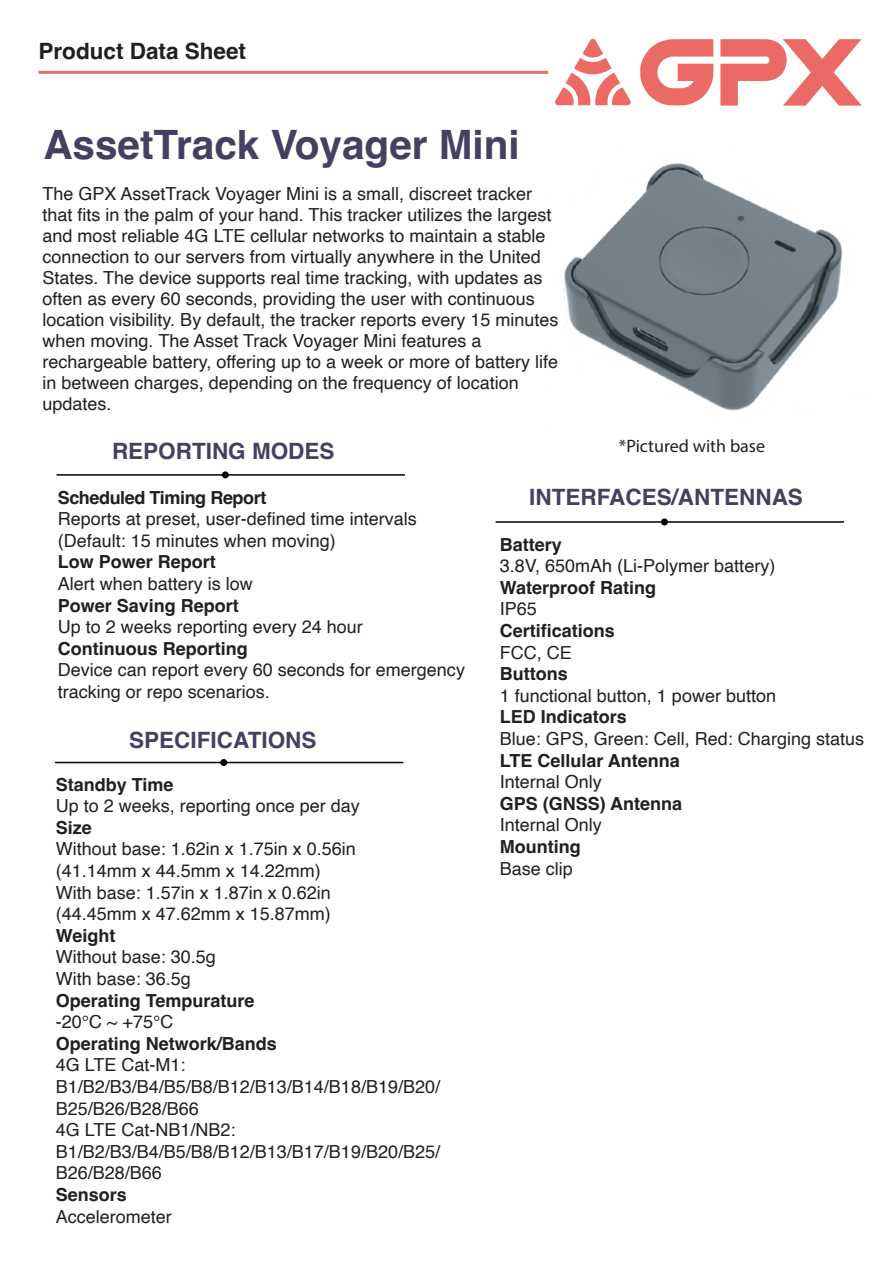
<style>
.page{position:relative;width:893px;height:1263px;background:#fff}
.page>*{position:absolute;margin:0;border:0;box-sizing:border-box;transform-origin:0 0}
.t1{font:700 40.5px "Helvetica";color:#434061}
.t2{font:700 22.5px "Helvetica";color:#444061}
.t3{font:700 22.5px "Helvetica";color:#231f20}
.t4{font:18px/21.6px "Helvetica";color:#231f20}
.t5{font:700 18px "Helvetica";color:#231f20}
.t6{font:700 18px "Helvetica";letter-spacing:-.025em;color:#231f20}
.t7{font:18px "Myriad Pro";color:#231f20}
</style>
<div class="page">
<svg style="left:640px;top:39px;width:74px;height:67px"></svg>
<svg style="left:720px;top:39px;width:142px;height:67px"></svg>
<svg style="left:555px;top:39px;width:76px;height:66px"></svg>
<hr style="left:39px;top:71px;width:509px;height:3px;background:#ec6a65">
<hr style="left:57px;top:474px;width:348px;height:2px;background:#010101">
<div style="left:222px;top:471px;width:7px;height:7px;background:#010101;border-radius:50%"></div>
<hr style="left:55px;top:762px;width:348px;height:1px;background:#010101">
<div style="left:220px;top:759px;width:7px;height:7px;background:#010101;border-radius:50%"></div>
<hr style="left:496px;top:521px;width:348px;height:2px;background:#010101">
<div style="left:661px;top:518px;width:7px;height:7px;background:#010101;border-radius:50%"></div>
<img style="left:562px;top:163px;width:283px;height:248px">
<p class="t3" style="left:39px;top:37px;width:209px">Product Data Sheet</p>
<h1 class="t1" style="left:43px;top:120px;width:478px">AssetTrack Voyager Mini</h1>
<p class="t4" style="left:43px;top:184px;width:517px;line-height:21px">The GPX AssetTrack Voyager Mini is a small, discreet tracker that fits in the palm of your hand. This tracker utilizes the largest and most reliable 4G LTE cellular networks to maintain a stable connection to our servers from virtually anywhere in the United States. The device supports real time tracking, with updates as often as every 60 seconds, providing the user with continuous location visibility. By default, the tracker reports every 15 minutes when moving. The Asset Track Voyager Mini features a rechargeable battery, offering up to a week or more of battery life in between charges, depending on the frequency of location updates.</p>
<p class="t2" style="left:112px;top:437px;width:224px">REPORTING MODES</p>
<p class="t7" style="left:619px;top:435px;width:148px">*Pictured with base</p>
<p class="t6" style="left:58px;top:486px;width:210px">Scheduled Timing Report</p>
<p class="t4" style="left:58px;top:509px;width:361px">Reports at preset, user-defined time intervals (Default: 15 minutes when moving)</p>
<p class="t5" style="left:58px;top:551px;width:160px">Low Power Report</p>
<p class="t4" style="left:58px;top:573px;width:197px">Alert when battery is low</p>
<p class="t5" style="left:58px;top:594px;width:183px">Power Saving Report</p>
<p class="t4" style="left:58px;top:617px;width:307px">Up to 2 weeks reporting every 24 hour</p>
<p class="t5" style="left:58px;top:637px;width:191px">Continuous Reporting</p>
<p class="t4" style="left:58px;top:660px;width:409px">Device can report every 60 seconds for emergency tracking or repo scenarios.</p>
<p class="t2" style="left:129px;top:726px;width:189px">SPECIFICATIONS</p>
<p class="t5" style="left:56px;top:773px;width:119px">Standby Time</p>
<p class="t4" style="left:56px;top:795px;width:306px">Up to 2 weeks, reporting once per day</p>
<p class="t5" style="left:56px;top:816px;width:38px">Size</p>
<p class="t4" style="left:56px;top:839px;width:302px">Without base: 1.62in x 1.75in x 0.56in (41.14mm x 44.5mm x 14.22mm)<br>With base: 1.57in x 1.87in x 0.62in (44.45mm x 47.62mm x 15.87mm)</p>
<p class="t5" style="left:56px;top:924px;width:61px">Weight</p>
<p class="t4" style="left:56px;top:947px;width:162px">Without base: 30.5g<br>With base: 36.5g</p>
<p class="t5" style="left:56px;top:989px;width:200px">Operating Tempurature</p>
<p class="t4" style="left:56px;top:1011px;width:119px">-20℃ ~ +75℃</p>
<p class="t5" style="left:56px;top:1032px;width:223px">Operating Network/Bands</p>
<p class="t4" style="left:56px;top:1055px;width:386px">4G LTE Cat-M1:<br>B1/B2/B3/B4/B5/B8/B12/B13/B14/B18/B19/B20/<br>B25/B26/B28/B66<br>4G LTE Cat-NB1/NB2:<br>B1/B2/B3/B4/B5/B8/B12/B13/B17/B19/B20/B25/<br>B26/B28/B66</p>
<p class="t5" style="left:56px;top:1184px;width:73px">Sensors</p>
<p class="t4" style="left:56px;top:1206px;width:118px">Accelerometer</p>
<p class="t2" style="left:529px;top:483px;width:275px">INTERFACES/ANTENNAS</p>
<p class="t5" style="left:500px;top:533px;width:64px">Battery</p>
<p class="t4" style="left:500px;top:555px;width:277px">3.8V, 650mAh (Li-Polymer battery)</p>
<p class="t5" style="left:500px;top:576px;width:158px">Waterproof Rating</p>
<p class="t4" style="left:500px;top:599px;width:39px">IP65</p>
<p class="t5" style="left:500px;top:620px;width:117px">Certifications</p>
<p class="t4" style="left:500px;top:642px;width:73px">FCC, CE</p>
<p class="t5" style="left:500px;top:663px;width:69px">Buttons</p>
<p class="t4" style="left:500px;top:685px;width:278px">1 functional button, 1 power button</p>
<p class="t5" style="left:500px;top:706px;width:129px">LED Indicators</p>
<p class="t4" style="left:500px;top:728px;width:366px">Blue: GPS, Green: Cell, Red: Charging status</p>
<p class="t5" style="left:500px;top:749px;width:182px">LTE Cellular Antenna</p>
<p class="t4" style="left:500px;top:771px;width:104px">Internal Only</p>
<p class="t5" style="left:500px;top:792px;width:184px">GPS (GNSS) Antenna</p>
<p class="t4" style="left:500px;top:815px;width:104px">Internal Only</p>
<p class="t5" style="left:500px;top:836px;width:82px">Mounting</p>
<p class="t4" style="left:500px;top:858px;width:75px">Base clip</p>
</div>
